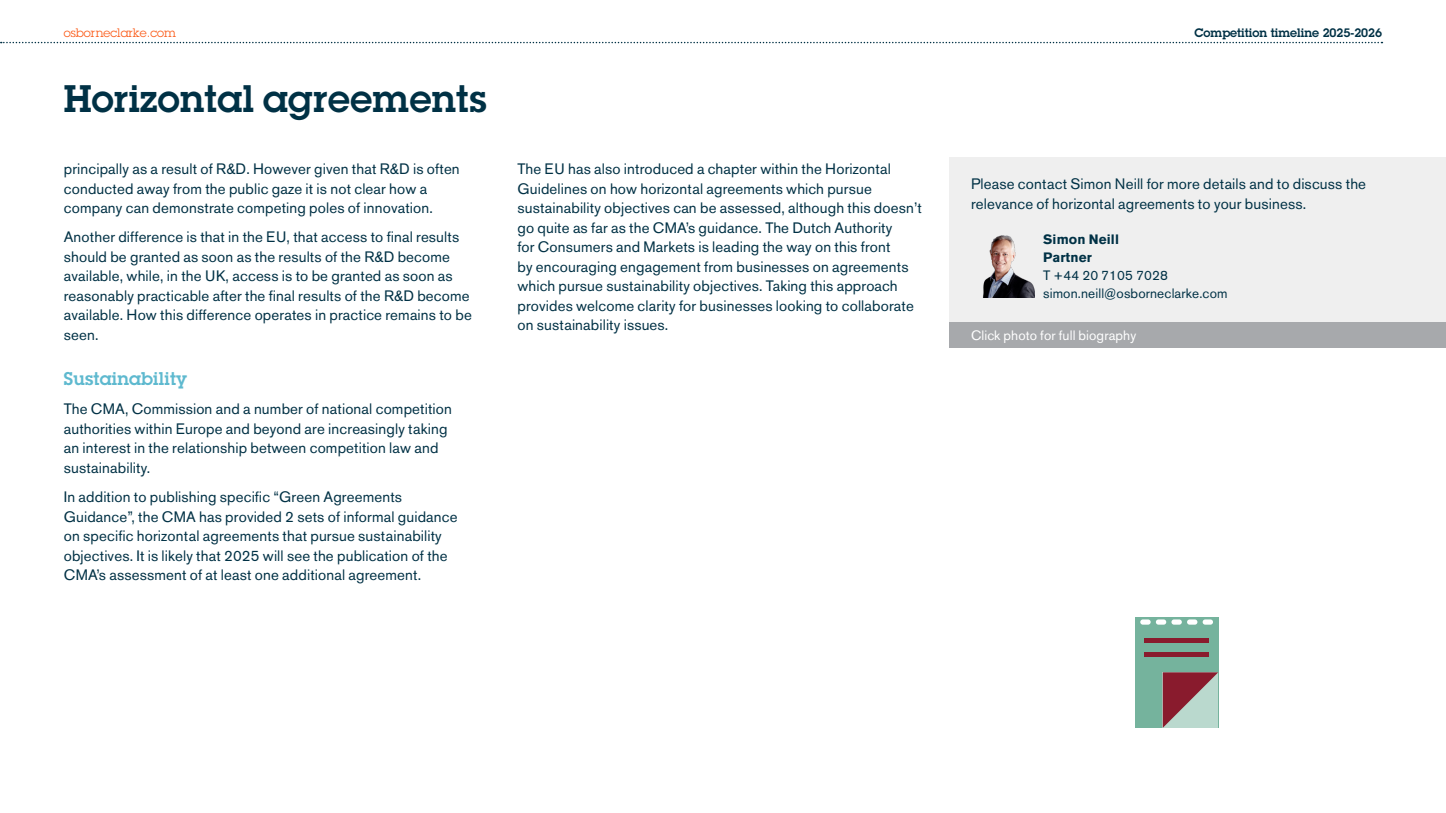
<style>
.page{position:relative;width:1446px;height:813px;background:#fff}
.page>*{position:absolute;margin:0;border:0;box-sizing:border-box;transform-origin:0 0}
.t1{font:600 37.5px "ITC Lubalinfor OC";letter-spacing:.01em;color:#003145}
.t2{font:600 18px "ITC Lubalinfor OC";letter-spacing:.01em;color:#5eb9cf}
.t3{font:15px/19.5px "Akzidenz Grotesk BE";letter-spacing:.01em;color:#003145}
.t4{font:13.5px/18px "Akzidenz Grotesk BE";letter-spacing:.01em;color:#003145}
.t5{font:13.5px "Akzidenz Grotesk BE";letter-spacing:.01em;color:#fff}
.t6{font:700 13.5px/18px "Akzidenz Grotesk BE";letter-spacing:.01em;color:#003145}
.t7{font:600 12px "ITC Lubalinfor OC";color:#003145}
.t8{font:12px "ITC Lubalinfor OC";color:#fb5a17}
</style>
<div class="page">
<div style="left:950px;top:157px;width:496px;height:165px;background:#efefef"></div>
<svg style="left:1px;top:42px;width:1381px;height:1px"></svg>
<img style="left:983px;top:235px;width:51px;height:62px">
<div style="left:950px;top:322px;width:496px;height:26px;background:#a7a9ac"></div>
<div style="left:1135px;top:616px;width:83px;height:111px;background:#75b39d"></div>
<div style="left:1202px;top:619px;width:11px;height:5px;background:#fff;border-radius:3px"></div>
<div style="left:1187px;top:619px;width:10px;height:5px;background:#fff;border-radius:3px"></div>
<div style="left:1171px;top:619px;width:11px;height:5px;background:#fff;border-radius:3px"></div>
<div style="left:1156px;top:619px;width:10px;height:5px;background:#fff;border-radius:3px"></div>
<div style="left:1140px;top:619px;width:10px;height:5px;background:#fff;border-radius:3px"></div>
<svg style="left:1163px;top:672px;width:55px;height:55px;background:#a1797c"></svg>
<div style="left:1144px;top:637px;width:65px;height:5px;background:#891b2d"></div>
<div style="left:1144px;top:651px;width:65px;height:5px;background:#891b2d"></div>
<p class="t8" style="left:64px;top:25px;width:114px">osborneclarke.com</p>
<p class="t7" style="left:1194px;top:25px;width:189px">Competition timeline 2025-2026</p>
<h1 class="t1" style="left:64px;top:74px;width:424px">Horizontal agreements</h1>
<p class="t3" style="left:64px;top:159px;width:397px">principally as a result of R&amp;D. However given that R&amp;D is often conducted away from the public gaze it is not clear how a company can demonstrate competing poles of innovation.</p>
<p class="t3" style="left:64px;top:227px;width:409px">Another difference is that in the EU, that access to final results should be granted as soon as the results of the R&amp;D become available, while, in the UK, access is to be granted as soon as reasonably practicable after the final results of the R&amp;D become available. How this difference operates in practice remains to be seen.</p>
<p class="t2" style="left:64px;top:366px;width:125px">Sustainability</p>
<p class="t3" style="left:64px;top:399px;width:390px">The CMA, Commission and a number of national competition authorities within Europe and beyond are increasingly taking an interest in the relationship between competition law and sustainability.</p>
<p class="t3" style="left:64px;top:486px;width:395px">In addition to publishing specific “Green Agreements Guidance”, the CMA has provided 2 sets of informal guidance on specific horizontal agreements that pursue sustainability objectives. It is likely that 2025 will see the publication of the CMA’s assessment of at least one additional agreement.</p>
<p class="t3" style="left:517px;top:159px;width:406px">The EU has also introduced a chapter within the Horizontal Guidelines on how horizontal agreements which pursue sustainability objectives can be assessed, although this doesn’t go quite as far as the CMA’s guidance. The Dutch Authority<br>for Consumers and Markets is leading the way on this front<br>by encouraging engagement from businesses on agreements which pursue sustainability objectives. Taking this approach provides welcome clarity for businesses looking to collaborate on sustainability issues.</p>
<p class="t3" style="left:971px;top:174px;width:396px">Please contact Simon Neill for more details and to discuss the relevance of horizontal agreements to your business.</p>
<p class="t6" style="left:1043px;top:230px;width:77px">Simon Neill<br>Partner</p>
<p class="t4" style="left:1043px;top:266px;width:186px">T +44 20 7105 7028 simon.neill@osborneclarke.com</p>
<p class="t5" style="left:971px;top:327px;width:167px">Click photo for full biography</p>
</div>
